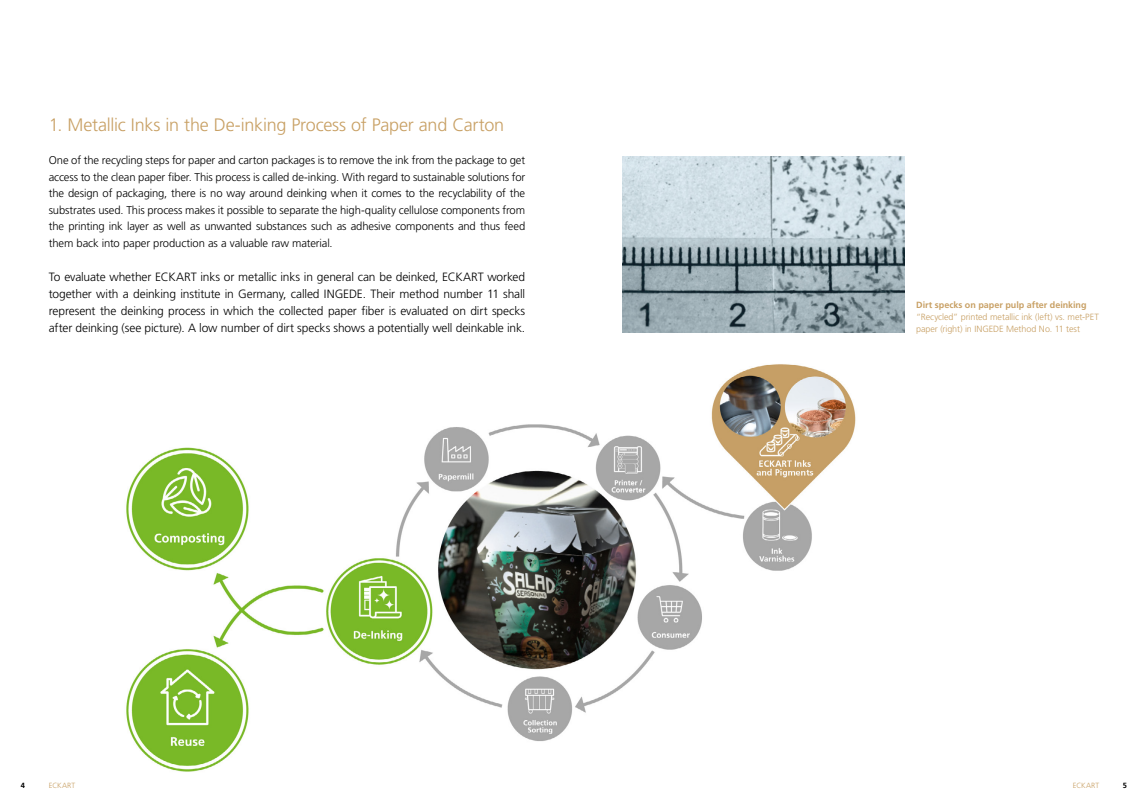
<style>
.page{position:relative;width:1148px;height:810px;background:#fff}
.page>*{position:absolute;margin:0;border:0;box-sizing:border-box;transform-origin:0 0}
.t1{font:300 18px "Frutiger LT Std";letter-spacing:-.015em;color:#c8a064}
.t2{font:300 12px/17.2px "Frutiger LT Std";letter-spacing:-.01em;color:#000;text-align:justify}
.t3{font:300 11.25px/16.5px "Frutiger LT Std";letter-spacing:-.01em;color:#000;text-align:justify}
.t4{font:300 9px/12px "Frutiger LT Std";letter-spacing:-.01em;color:#c8a064}
.t5{font:700 9px "Frutiger LT Std";color:#c8a064}
.t6{font:300 7.5px "Frutiger LT Std";color:#c8a064}
.t7{font:700 7.5px "Frutiger LT Std";color:#000}
</style>
<div class="page">
<img style="left:126px;top:364px;width:730px;height:408px">
<img style="left:622px;top:156px;width:282px;height:176px">
<h1 class="t1" style="left:49px;top:114px;width:457px">1. Metallic Inks in the De-inking Process of Paper and Carton</h1>
<p class="t3" style="left:49px;top:152px;width:478px">One of the recycling steps for paper and carton packages is to remove the ink from the package to get access to the clean paper fiber. This process is called de-inking. With regard to sustainable solutions for the design of packaging, there is no way around deinking when it comes to the recyclability of the substrates used. This process makes it possible to separate the high-quality cellulose components from the printing ink layer as well as unwanted substances such as adhesive components and thus feed them back into paper production as a valuable raw material.</p>
<p class="t2" style="left:49px;top:268px;width:478px">To evaluate whether ECKART inks or metallic inks in general can be deinked, ECKART worked together with a deinking institute in Germany, called INGEDE. Their method number 11 shall represent the deinking process in which the collected paper fiber is evaluated on dirt specks after deinking (see picture). A low number of dirt specks shows a potentially well deinkable ink.</p>
<p class="t5" style="left:916px;top:300px;width:172px">Dirt specks on paper pulp after deinking</p>
<p class="t4" style="left:916px;top:311px;width:184px">“Recycled” printed metallic ink (left) vs. met-PET paper (right) in INGEDE Method No. 11 test</p>
<p class="t7" style="left:21px;top:781px;width:6px">4</p>
<p class="t6" style="left:49px;top:781px;width:28px">ECKART</p>
<p class="t6" style="left:1072px;top:781px;width:28px">ECKART</p>
<p class="t7" style="left:1122px;top:781px;width:6px">5</p>
</div>
